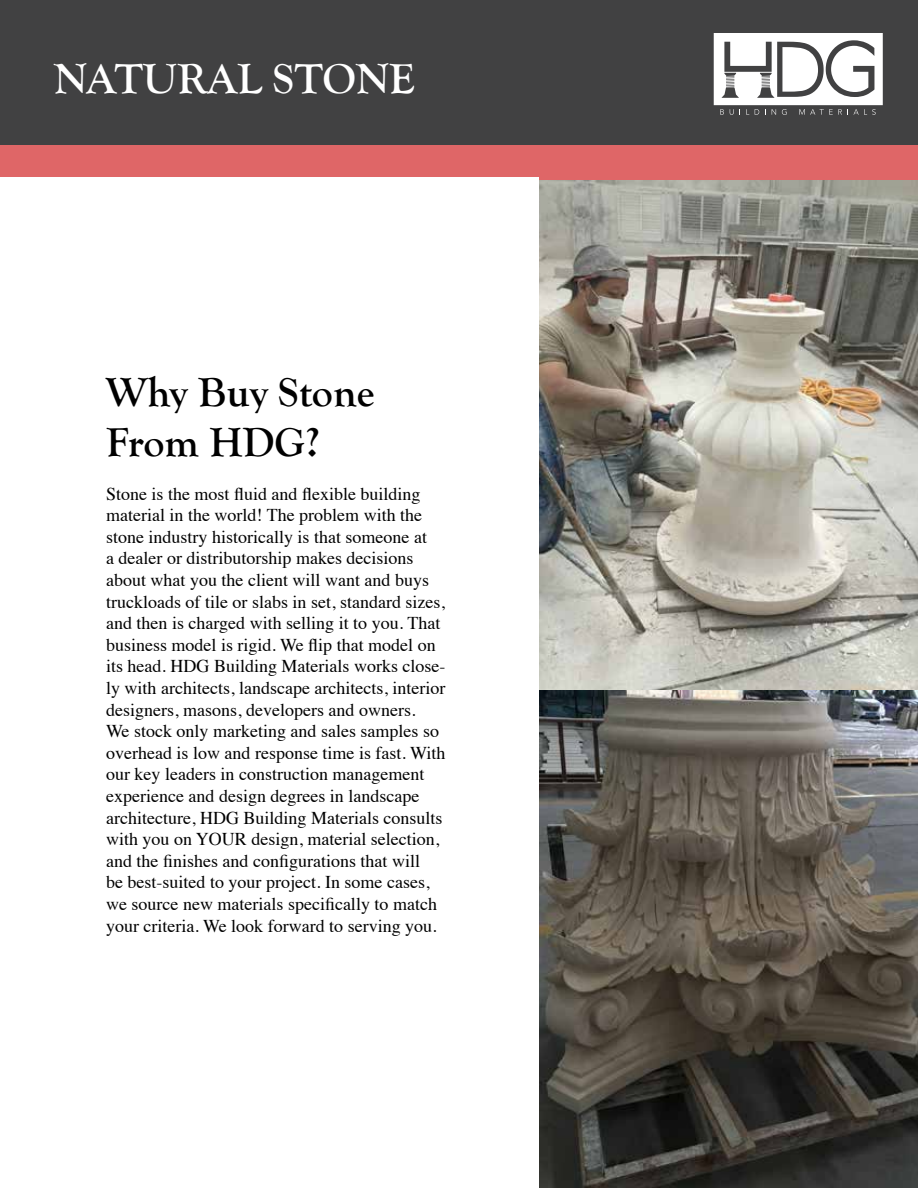
<style>
.page{position:relative;width:918px;height:1188px;background:#fff}
.page>*{position:absolute;margin:0;border:0;box-sizing:border-box;transform-origin:0 0}
.t1{font:700 43.5px "Goudy Old Style T";color:#fff}
.t2{font:700 42px/50.4px "Goudy Old Style T";color:#000}
.t3{font:18px/21.6px "Times";color:#000}
</style>
<div class="page">
<div style="left:0;top:0;width:918px;height:153px;background:#414142"></div>
<div style="left:0;top:145px;width:918px;height:35px;background:#df6667"></div>
<svg style="left:714px;top:33px;width:169px;height:82px"></svg>
<img style="left:539px;top:180px;width:379px;height:510px">
<img style="left:539px;top:690px;width:379px;height:498px">
<div style="left:0;top:177px;width:538px;height:1011px;background:#fff"></div>
<h1 class="t1" style="left:54px;top:52px;width:362px">NATURAL STONE</h1>
<h2 class="t2" style="left:106px;top:369px;width:270px">Why Buy Stone<br>From HDG?</h2>
<p class="t3" style="left:106px;top:481px;width:341px">Stone is the most fluid and flexible building material in the world! The problem with the stone industry historically is that someone at<br>a dealer or distributorship makes decisions about what you the client will want and buys truckloads of tile or slabs in set, standard sizes, and then is charged with selling it to you. That business model is rigid. We flip that model on its head. HDG Building Materials works close&shy;ly with architects, landscape architects, interior designers, masons, developers and owners.<br>We stock only marketing and sales samples so overhead is low and response time is fast. With our key leaders in construction management experience and design degrees in landscape architecture, HDG Building Materials consults with you on YOUR design, material selection, and the finishes and configurations that will<br>be best-suited to your project. In some cases, we source new materials specifically to match your criteria. We look forward to serving you.</p>
</div>
